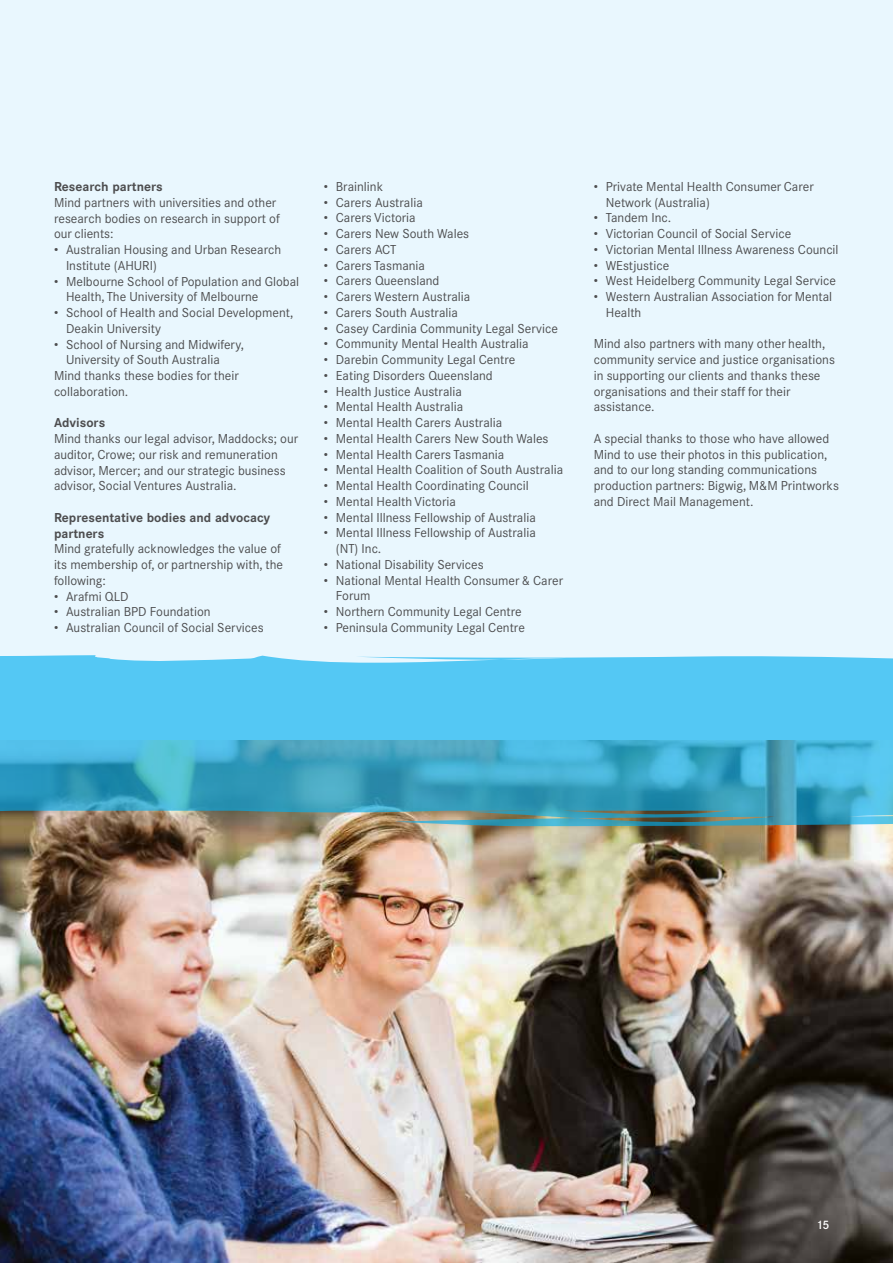
<style>
.page{position:relative;width:893px;height:1263px;background:#e9f7fe}
.page>*{position:absolute;margin:0;border:0;box-sizing:border-box;transform-origin:0 0}
.t1{font:12.75px/15.8px "Corporate SBQ";color:#4d4d4f}
.t2{font:700 12.75px/15.8px "Corporate SBQ";color:#4d4d4f}
.t3{font:500 12px "Corporate SBQ";color:#fff}
</style>
<div class="page">
<img style="left:0;top:834px;width:893px;height:429px">
<svg style="left:0;top:655px;width:893px;height:179px;background:#54b3d2"></svg>
<p class="t2" style="left:54px;top:179px;width:110px">Research partners</p>
<p class="t1" style="left:54px;top:195px;width:227px">Mind partners with universities and other research bodies on research in support of our clients:</p>
<p class="t1" style="left:66px;top:242px;width:217px;text-indent:-12px">• Australian Housing and Urban Research<br>Institute (AHURI)</p>
<p class="t1" style="left:66px;top:273px;width:235px;text-indent:-12px">• Melbourne School of Population and Global<br>Health, The University of Melbourne</p>
<p class="t1" style="left:66px;top:305px;width:229px;text-indent:-12px">• School of Health and Social Development,<br>Deakin University</p>
<p class="t1" style="left:54px;top:336px;width:191px">• School of Nursing and Midwifery,</p>
<p class="t1" style="left:66px;top:352px;width:155px">University of South Australia</p>
<p class="t1" style="left:54px;top:368px;width:186px">Mind thanks these bodies for their</p>
<p class="t1" style="left:54px;top:384px;width:76px">collaboration.</p>
<p class="t2" style="left:54px;top:415px;width:53px">Advisors</p>
<p class="t1" style="left:54px;top:431px;width:246px">Mind thanks our legal advisor, Maddocks; our auditor, Crowe; our risk and remuneration advisor, Mercer; and our strategic business advisor, Social Ventures Australia.</p>
<p class="t2" style="left:54px;top:510px;width:218px">Representative bodies and advocacy partners</p>
<p class="t1" style="left:54px;top:541px;width:231px">Mind gratefully acknowledges the value of its membership of, or partnership with, the following:</p>
<p class="t1" style="left:54px;top:588px;width:76px">• Arafmi QLD</p>
<p class="t1" style="left:54px;top:604px;width:158px">• Australian BPD Foundation</p>
<p class="t1" style="left:54px;top:620px;width:211px">• Australian Council of Social Services</p>
<p class="t1" style="left:324px;top:179px;width:61px">• Brainlink</p>
<p class="t1" style="left:324px;top:194px;width:100px">• Carers Australia</p>
<p class="t1" style="left:324px;top:210px;width:93px">• Carers Victoria</p>
<p class="t1" style="left:324px;top:226px;width:147px">• Carers New South Wales</p>
<p class="t1" style="left:324px;top:242px;width:74px">• Carers ACT</p>
<p class="t1" style="left:324px;top:257px;width:103px">• Carers Tasmania</p>
<p class="t1" style="left:324px;top:273px;width:117px">• Carers Queensland</p>
<p class="t1" style="left:324px;top:289px;width:148px">• Carers Western Australia</p>
<p class="t1" style="left:324px;top:305px;width:136px">• Carers South Australia</p>
<p class="t1" style="left:324px;top:320px;width:236px">• Casey Cardinia Community Legal Service</p>
<p class="t1" style="left:324px;top:336px;width:206px">• Community Mental Health Australia</p>
<p class="t1" style="left:324px;top:352px;width:193px">• Darebin Community Legal Centre</p>
<p class="t1" style="left:324px;top:368px;width:170px">• Eating Disorders Queensland</p>
<p class="t1" style="left:324px;top:383px;width:139px">• Health Justice Australia</p>
<p class="t1" style="left:324px;top:399px;width:141px">• Mental Health Australia</p>
<p class="t1" style="left:324px;top:415px;width:180px">• Mental Health Carers Australia</p>
<p class="t1" style="left:324px;top:431px;width:226px">• Mental Health Carers New South Wales</p>
<p class="t1" style="left:324px;top:446px;width:182px">• Mental Health Carers Tasmania</p>
<p class="t1" style="left:324px;top:462px;width:241px">• Mental Health Coalition of South Australia</p>
<p class="t1" style="left:324px;top:478px;width:207px">• Mental Health Coordinating Council</p>
<p class="t1" style="left:324px;top:494px;width:134px">• Mental Health Victoria</p>
<p class="t1" style="left:324px;top:509px;width:213px">• Mental Illness Fellowship of Australia</p>
<p class="t1" style="left:336px;top:525px;width:201px;text-indent:-12px">• Mental Illness Fellowship of Australia (NT) Inc.</p>
<p class="t1" style="left:324px;top:557px;width:161px">• National Disability Services</p>
<p class="t1" style="left:336px;top:572px;width:229px;text-indent:-12px">• National Mental Health Consumer &amp; Carer<br>Forum</p>
<p class="t1" style="left:324px;top:604px;width:199px">• Northern Community Legal Centre</p>
<p class="t1" style="left:324px;top:620px;width:203px">• Peninsula Community Legal Centre</p>
<p class="t1" style="left:606px;top:179px;width:210px;text-indent:-12px">• Private Mental Health Consumer Carer<br>Network (Australia)</p>
<p class="t1" style="left:594px;top:210px;width:79px">• Tandem Inc.</p>
<p class="t1" style="left:594px;top:226px;width:199px">• Victorian Council of Social Service</p>
<p class="t1" style="left:594px;top:242px;width:246px">• Victorian Mental Illness Awareness Council</p>
<p class="t1" style="left:594px;top:257px;width:77px">• WEstjustice</p>
<p class="t1" style="left:594px;top:273px;width:244px">• West Heidelberg Community Legal Service</p>
<p class="t1" style="left:606px;top:289px;width:228px;text-indent:-12px">• Western Australian Association for Mental<br>Health</p>
<p class="t1" style="left:594px;top:336px;width:243px">Mind also partners with many other health, community service and justice organisations in supporting our clients and thanks these organisations and their staff for their assistance.</p>
<p class="t1" style="left:594px;top:431px;width:247px">A special thanks to those who have allowed Mind to use their photos in this publication, and to our long standing communications production partners: Bigwig, M&amp;M Printworks and Direct Mail Management.</p>
<p class="t3" style="left:816px;top:1218px;width:15px">15</p>
</div>
